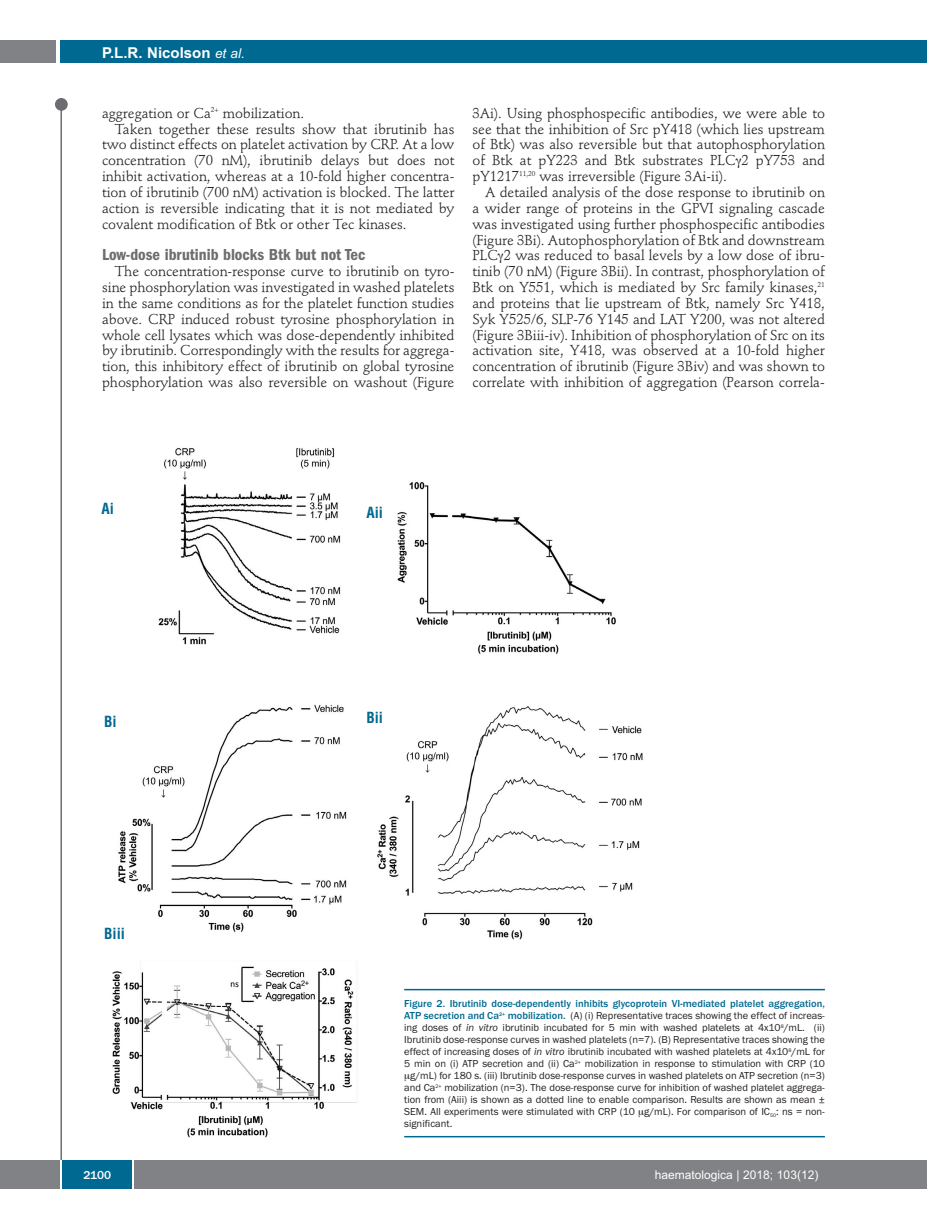
<style>
.page{position:relative;width:927px;height:1225px;background:#fff}
.page>*{position:absolute;margin:0;border:0;box-sizing:border-box;transform-origin:0 0}
.t1{font:600 condensed 16.5px "Franklin Gothic";color:#6c6d70}
.t2{font:700 15px "Arial";color:#fff}
.t3{font:700 condensed 15px "Helvetica";color:#006991}
.t4{font:14.25px/15.9px "Stempel Schneidler";letter-spacing:-.005em;color:#231f20;text-align:justify}
.t5{font:12px "Arial";color:#fff}
.t6{font:500 12px "Franklin Gothic";color:#fff}
.t7{font:10.5px "Franklin Gothic";color:#231f20}
.t8{font:500 10.5px "Franklin Gothic";color:#006991}
.s1{font-weight:400;font-style:italic;font-size:13.5px}
.s2{font-weight:500;color:#006991}
.s3{font-style:italic}
</style>
<div class="page">
<div style="left:911px;top:40px;width:16px;height:22px;background:#006991"></div>
<div style="left:910px;top:1160px;width:17px;height:28px;background:#808285"></div>
<div style="left:55px;top:98px;width:13px;height:13px;background:#6c6d70;border-radius:50%"></div>
<hr style="left:60px;top:101px;width:2px;height:1061px;background:#6c6d70">
<div style="left:60px;top:40px;width:852px;height:22px;background:#006991"></div>
<div style="left:0;top:40px;width:56px;height:22px;background:#808285"></div>
<div style="left:0;top:1160px;width:911px;height:28px;background:#808285"></div>
<div style="left:62px;top:1160px;width:71px;height:28px;background:#006991"></div>
<hr style="left:60px;top:1160px;width:2px;height:28px;background:#fff">
<svg style="left:133px;top:1160px;width:1px;height:28px"></svg>
<img style="left:112px;top:448px;width:544px;height:690px">
<hr style="left:404px;top:989px;width:421px;height:1px;background:#006991">
<hr style="left:404px;top:1136px;width:421px;height:1px;background:#006991">
<svg style="left:405px;top:1074px;width:5px;height:7px"></svg>
<svg style="left:639px;top:1110px;width:5px;height:7px"></svg>
<p class="t2" style="left:102px;top:44px;width:144px">P.L.R. Nicolson <span class="s1">et al.</span></p>
<p class="t4" style="left:102px;top:106px;width:204px">aggregation or Ca<sup>2+</sup> mobilization.</p>
<p class="t4" style="left:115px;top:122px;width:341px">Taken together these results show that ibrutinib has</p>
<p class="t4" style="left:102px;top:138px;width:354px">two distinct effects on platelet activation by CRP. At a low</p>
<p class="t4" style="left:102px;top:154px;width:354px">concentration (70 nM), ibrutinib delays but does not</p>
<p class="t4" style="left:102px;top:170px;width:354px">inhibit activation, whereas at a 10-fold higher concentra-</p>
<p class="t4" style="left:102px;top:185px;width:354px">tion of ibrutinib (700 nM) activation is blocked. The latter</p>
<p class="t4" style="left:102px;top:201px;width:354px">action is reversible indicating that it is not mediated by</p>
<p class="t4" style="left:102px;top:217px;width:306px">covalent modification of Btk or other Tec kinases.</p>
<p class="t1" style="left:102px;top:249px;width:265px">Low-dose ibrutinib blocks Btk but not Tec</p>
<p class="t4" style="left:102px;top:265px;width:354px;text-indent:13px">The concentration-response curve to ibrutinib on tyro&shy;sine phosphorylation was investigated in washed platelets in the same conditions as for the platelet function studies above. CRP induced robust tyrosine phosphorylation in whole cell lysates which was dose-dependently inhibited by ibrutinib. Correspondingly with the results for aggrega&shy;tion, this inhibitory effect of ibrutinib on global tyrosine phosphorylation was also reversible on washout (Figure</p>
<p class="t4" style="left:472px;top:106px;width:354px">3Ai). Using phosphospecific antibodies, we were able to see that the inhibition of Src pY418 (which lies upstream of Btk) was also reversible but that autophosphorylation of Btk at pY223 and Btk substrates PLC 2 pY753 and pY1217<sup>11,20</sup> was irreversible (Figure 3Ai-ii).</p>
<p class="t4" style="left:472px;top:185px;width:354px;text-indent:13px">A detailed analysis of the dose response to ibrutinib on a wider range of proteins in the GPVI signaling cascade was investigated using further phosphospecific antibodies (Figure 3Bi). Autophosphorylation of Btk and downstream PLC 2 was reduced to basal levels by a low dose of ibru&shy;tinib (70 nM) (Figure 3Bii). In contrast, phosphorylation of Btk on Y551, which is mediated by Src family kinases,<sup>21 </sup>and proteins that lie upstream of Btk, namely Src Y418, Syk Y525/6, SLP-76 Y145 and LAT Y200, was not altered (Figure 3Biii-iv). Inhibition of phosphorylation of Src on its activation site, Y418, was observed at a 10-fold higher concentration of ibrutinib (Figure 3Biv) and was shown to correlate with inhibition of aggregation (Pearson correla-</p>
<p class="t3" style="left:102px;top:500px;width:14px">Ai</p>
<p class="t3" style="left:366px;top:504px;width:18px">Aii</p>
<p class="t3" style="left:104px;top:713px;width:14px">Bi</p>
<p class="t3" style="left:366px;top:708px;width:18px">Bii</p>
<p class="t3" style="left:104px;top:925px;width:22px">Biii</p>
<p class="t8" style="left:404px;top:997px;width:422px">Figure 2. Ibrutinib dose-dependently inhibits glycoprotein VI-mediated platelet aggregation,</p>
<p class="t7" style="left:404px;top:1009px;width:422px"><span class="s2">ATP secretion and Ca</span><sup>2+</sup> <span class="s2">mobilization.</span> (A) (i) Representative traces showing the effect of increas-</p>
<p class="t7" style="left:404px;top:1021px;width:422px">ing doses of <span class="s3">in vitro</span> ibrutinib incubated for 5 min with washed platelets at 4x10<sup>8</sup>/mL. (ii)</p>
<p class="t7" style="left:404px;top:1033px;width:422px">Ibrutinib dose-response curves in washed platelets (n=7). (B) Representative traces showing the</p>
<p class="t7" style="left:404px;top:1045px;width:422px">effect of increasing doses of <span class="s3">in vitro</span> ibrutinib incubated with washed platelets at 4x10<sup>8</sup>/mL for</p>
<p class="t7" style="left:404px;top:1057px;width:422px">5 min on (i) ATP secretion and (ii) Ca<sup>2+</sup> mobilization in response to stimulation with CRP (10</p>
<p class="t7" style="left:410px;top:1069px;width:416px">g/mL) for 180 s. (iii) Ibrutinib dose-response curves in washed platelets on ATP secretion (n=3)</p>
<p class="t7" style="left:404px;top:1081px;width:422px">and Ca<sup>2+</sup> mobilization (n=3). The dose-response curve for inhibition of washed platelet aggrega-</p>
<p class="t7" style="left:404px;top:1093px;width:422px">tion from (Aiii) is shown as a dotted line to enable comparison. Results are shown as mean ±</p>
<p class="t7" style="left:404px;top:1105px;width:422px">SEM. All experiments were stimulated with CRP (10 g/mL). For comparison of IC<sub>50</sub>: ns = non-</p>
<p class="t7" style="left:404px;top:1117px;width:50px">significant.</p>
<p class="t6" style="left:83px;top:1167px;width:29px">2100</p>
<p class="t5" style="left:655px;top:1167px;width:165px">haematologica | 2018; 103(12)</p>
</div>
